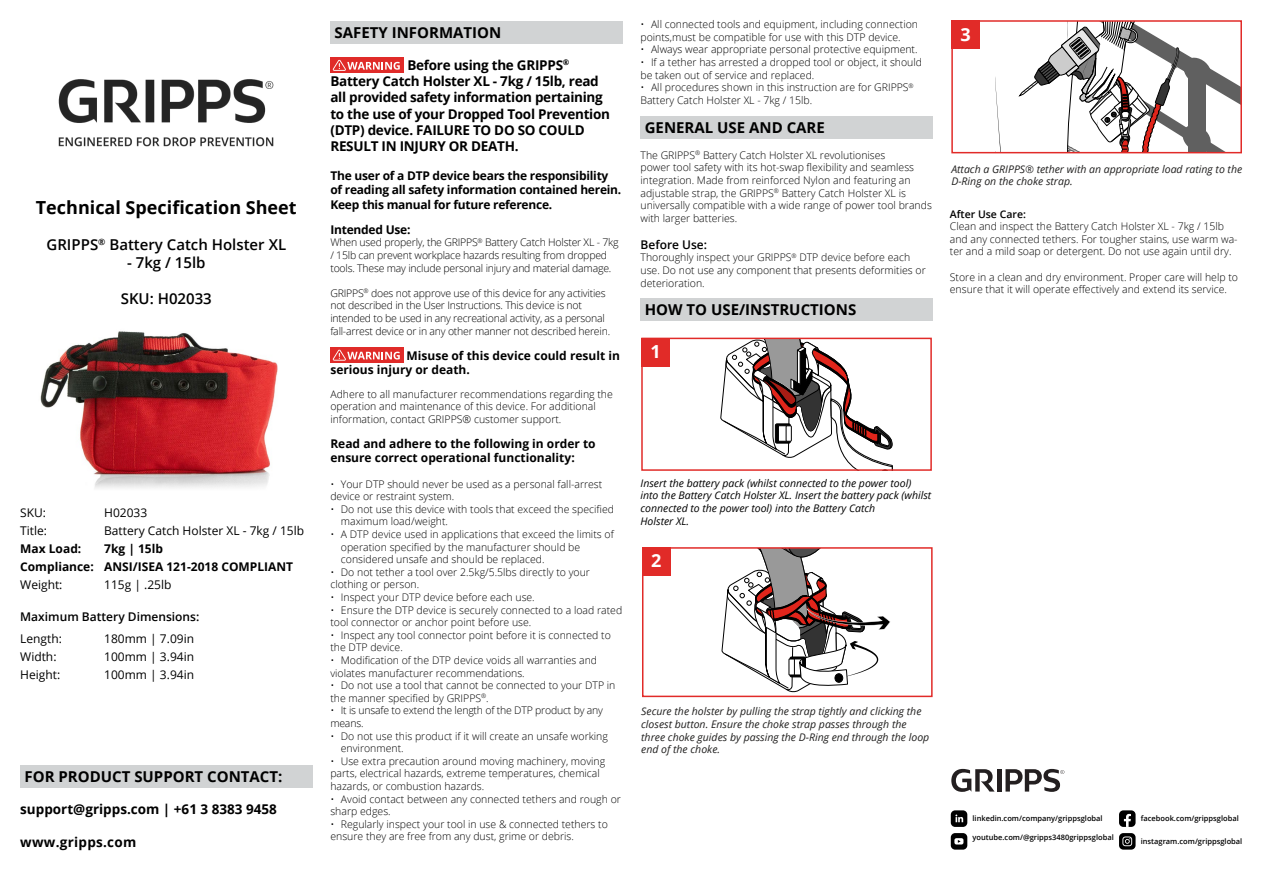
<style>
.page{position:relative;width:1263px;height:893px;background:#fff}
.page>*{position:absolute;margin:0;border:0;box-sizing:border-box;transform-origin:0 0}
.t1{font:700 18px "Open Sans";color:#000}
.t2{font:700 18px "Open Sans";color:#fff}
.t3{font:700 15px "Open Sans";color:#000}
.t4{font:600 15px "Open Sans";color:#000}
.t5{font:700 13.5px/16.2px "Open Sans";letter-spacing:-.02em;color:#000}
.t6{font:700 13.5px "Open Sans";color:#000}
.t7{font:700 13.5px "Open Sans";letter-spacing:.02em;color:#000}
.t8{font:700 12px/14.4px "Open Sans";color:#000}
.t9{font:700 12px/14.4px "Open Sans";letter-spacing:-.02em;color:#000}
.t10{font:12px/18px "Open Sans";color:#000}
.t11{font:600 12px "Open Sans";color:#000}
.t12{font:600 12px "Open Sans";color:#000}
.t13{font:300 10.5px/12.6px "Open Sans";color:#000}
.t14{font:300 10.5px/12.6px "Open Sans";letter-spacing:-.02em;color:#000}
.t15{font:italic 10.5px/12.6px "Open Sans";color:#21201f}
.t16{font:italic 10.5px/12.6px "Open Sans";color:#000}
.t17{font:600 10.5px "Open Sans";color:#000}
.t18{font:600 7.5px "Open Sans";color:#000}
</style>
<div class="page">
<div style="left:1119px;top:833px;width:16px;height:17px;background:#000;border-radius:4px"></div>
<svg style="left:1122px;top:836px;width:10px;height:10px"></svg>
<div style="left:951px;top:810px;width:16px;height:17px;background:#000;border-radius:4px"></div>
<svg style="left:955px;top:814px;width:8px;height:8px"></svg>
<img style="left:40px;top:331px;width:238px;height:157px">
<hr style="left:997px;top:769px;width:4px;height:23px;background:#231f20">
<svg style="left:951px;top:769px;width:43px;height:23px"></svg>
<svg style="left:1005px;top:769px;width:59px;height:23px"></svg>
<div style="left:330px;top:22px;width:292px;height:22px;background:#d1d3d4"></div>
<div style="left:330px;top:58px;width:73px;height:15px;background:#e02b29"></div>
<svg style="left:333px;top:60px;width:67px;height:11px"></svg>
<div style="left:330px;top:348px;width:73px;height:15px;background:#e02b29"></div>
<svg style="left:333px;top:349px;width:67px;height:12px"></svg>
<div style="left:640px;top:116px;width:293px;height:22px;background:#d1d3d4"></div>
<div style="left:640px;top:299px;width:293px;height:22px;background:#d1d3d4"></div>
<div style="left:20px;top:765px;width:292px;height:23px;background:#d1d3d4"></div>
<svg style="left:1119px;top:810px;width:16px;height:17px"></svg>
<svg style="left:720px;top:341px;width:173px;height:127px"></svg>
<div style="left:641px;top:338px;width:291px;height:133px;border:2px solid #e12b28"></div>
<div style="left:641px;top:338px;width:29px;height:28px;background:#e12b28"></div>
<svg style="left:995px;top:23px;width:244px;height:127px"></svg>
<div style="left:951px;top:20px;width:291px;height:133px;border:2px solid #e12b28"></div>
<div style="left:951px;top:20px;width:29px;height:29px;background:#e12b28"></div>
<svg style="left:722px;top:550px;width:168px;height:143px"></svg>
<div style="left:642px;top:547px;width:291px;height:150px;border:2px solid #e12b28"></div>
<div style="left:642px;top:547px;width:29px;height:29px;background:#e12b28"></div>
<div style="left:951px;top:833px;width:16px;height:17px;background:#000;border-radius:4px"></div>
<svg style="left:954px;top:838px;width:9px;height:6px"></svg>
<img style="left:58px;top:79px;width:216px;height:68px">
<h1 class="t1" style="left:36px;top:195px;width:262px">Technical Specification Sheet</h1>
<h2 class="t4" style="left:46px;top:235px;width:241px">GRIPPS<sup>®</sup> Battery Catch Holster XL</h2>
<h2 class="t4" style="left:127px;top:253px;width:80px">- 7kg / 15lb</h2>
<h2 class="t4" style="left:121px;top:289px;width:93px">SKU: H02033</h2>
<p class="t10" style="left:20px;top:504px;width:28px">SKU:<br>Title:</p>
<p class="t8" style="left:20px;top:540px;width:75px;line-height:18px">Max Load:<br>Compliance:</p>
<p class="t10" style="left:20px;top:576px;width:44px">Weight:</p>
<p class="t10" style="left:104px;top:504px;width:202px">H02033<br>Battery Catch Holster XL - 7kg / 15lb</p>
<p class="t8" style="left:104px;top:540px;width:191px;line-height:18px">7kg | 15lb<br>ANSI/ISEA 121-2018 COMPLIANT</p>
<p class="t10" style="left:104px;top:576px;width:69px">115g | .25lb</p>
<p class="t11" style="left:20px;top:608px;width:181px">Maximum Battery Dimensions:</p>
<p class="t10" style="left:20px;top:630px;width:43px">Length:<br>Width:<br>Height:</p>
<p class="t10" style="left:104px;top:630px;width:91px;text-align:justify">180mm | 7.09in 100mm | 3.94in 100mm | 3.94in</p>
<h2 class="t3" style="left:25px;top:766px;width:259px">FOR PRODUCT SUPPORT CONTACT:</h2>
<p class="t6" style="left:20px;top:800px;width:258px">support@gripps.com | +61 3 8383 9458</p>
<p class="t7" style="left:20px;top:832px;width:118px">www.gripps.com</p>
<h2 class="t3" style="left:335px;top:22px;width:168px">SAFETY INFORMATION</h2>
<p class="t5" style="left:330px;top:57px;width:281px;text-indent:77px">Before using the GRIPPS<sup>® </sup>Battery Catch Holster XL - 7kg / 15lb, read all provided safety information pertaining to the use of your Dropped Tool Prevention (DTP) device. FAILURE TO DO SO COULD RESULT IN INJURY OR DEATH.</p>
<p class="t9" style="left:330px;top:168px;width:292px">The user of a DTP device bears the responsibility of reading all safety information contained herein.<br>Keep this manual for future reference.</p>
<p class="t9" style="left:330px;top:222px;width:82px">Intended Use:</p>
<p class="t14" style="left:330px;top:236px;width:290px">When used properly, the GRIPPS<sup>®</sup> Battery Catch Holster XL - 7kg / 15lb can prevent workplace hazards resulting from dropped tools. These may include personal injury and material damage.</p>
<p class="t14" style="left:330px;top:286px;width:281px">GRIPPS<sup>®</sup> does not approve use of this device for any activities not described in the User Instructions. This device is not intended to be used in any recreational activity, as a personal fall-arrest device or in any other manner not described herein.</p>
<p class="t8" style="left:330px;top:348px;width:291px;text-indent:76px">Misuse of this device could result in serious injury or death.</p>
<p class="t13" style="left:330px;top:387px;width:284px">Adhere to all manufacturer recommendations regarding the operation and maintenance of this device. For additional information, contact GRIPPS® customer support.</p>
<p class="t8" style="left:330px;top:436px;width:267px">Read and adhere to the following in order to ensure correct operational functionality:</p>
<p class="t13" style="left:330px;top:477px;width:273px">• Your DTP should never be used as a personal fall-arrest device or restraint system.</p>
<p class="t13" style="left:341px;top:502px;width:275px;text-indent:-10px">• Do not use this device with tools that exceed the specified maximum load/weight.</p>
<p class="t13" style="left:341px;top:528px;width:274px;text-indent:-10px">• A DTP device used in applications that exceed the limits of operation specified by the manufacturer should be considered unsafe and should be replaced.</p>
<p class="t13" style="left:330px;top:565px;width:261px">• Do not tether a tool over 2.5kg/5.5lbs directly to your clothing or person.</p>
<p class="t13" style="left:330px;top:591px;width:206px">• Inspect your DTP device before each use.</p>
<p class="t13" style="left:330px;top:603px;width:293px">• Ensure the DTP device is securely connected to a load rated tool connector or anchor point before use.</p>
<p class="t13" style="left:330px;top:628px;width:282px">• Inspect any tool connector point before it is connected to the DTP device.</p>
<p class="t13" style="left:330px;top:654px;width:268px">• Modification of the DTP device voids all warranties and violates manufacturer recommendations.</p>
<p class="t13" style="left:330px;top:679px;width:287px">• Do not use a tool that cannot be connected to your DTP in the manner specified by GRIPPS<sup>®</sup>.</p>
<p class="t14" style="left:330px;top:704px;width:274px">• It is unsafe to extend the length of the DTP product by any means.</p>
<p class="t13" style="left:341px;top:729px;width:269px;text-indent:-10px">• Do not use this product if it will create an unsafe working environment.</p>
<p class="t13" style="left:330px;top:754px;width:276px">• Use extra precaution around moving machinery, moving parts, electrical hazards, extreme temperatures, chemical hazards, or combustion hazards.</p>
<p class="t13" style="left:330px;top:792px;width:292px">• Avoid contact between any connected tethers and rough or sharp edges.</p>
<p class="t13" style="left:330px;top:817px;width:279px">• Regularly inspect your tool in use &amp; connected tethers to ensure they are free from any dust, grime or debris.</p>
<p class="t13" style="left:640px;top:18px;width:279px">• All connected tools and equipment, including connection points,must be compatible for use with this DTP device.</p>
<p class="t13" style="left:640px;top:43px;width:279px">• Always wear appropriate personal protective equipment.</p>
<p class="t13" style="left:640px;top:56px;width:283px">• If a tether has arrested a dropped tool or object, it should be taken out of service and replaced.</p>
<p class="t13" style="left:640px;top:81px;width:275px">• All procedures shown in this instruction are for GRIPPS<sup>®<br></sup>Battery Catch Holster XL - 7kg / 15lb.</p>
<h2 class="t3" style="left:645px;top:117px;width:182px">GENERAL USE AND CARE</h2>
<p class="t13" style="left:640px;top:148px;width:293px">The GRIPPS<sup>®</sup> Battery Catch Holster XL revolutionises<br>power tool safety with its hot-swap flexibility and seamless integration. Made from reinforced Nylon and featuring an adjustable strap, the GRIPPS<sup>®</sup> Battery Catch Holster XL is universally compatible with a wide range of power tool brands with larger batteries.</p>
<p class="t12" style="left:640px;top:236px;width:68px">Before Use:</p>
<p class="t13" style="left:640px;top:251px;width:287px">Thoroughly inspect your GRIPPS<sup>®</sup> DTP device before each use. Do not use any component that presents deformities or deterioration.</p>
<h2 class="t3" style="left:645px;top:299px;width:213px">HOW TO USE/INSTRUCTIONS</h2>
<h1 class="t2" style="left:650px;top:339px;width:12px">1</h1>
<h1 class="t2" style="left:960px;top:21px;width:12px">3</h1>
<p class="t15" style="left:951px;top:162px;width:292px">Attach a GRIPPS® tether with an appropriate load rating to the<br>D-Ring on the choke strap.</p>
<p class="t17" style="left:950px;top:207px;width:78px">After Use Care:</p>
<p class="t13" style="left:950px;top:220px;width:289px">Clean and inspect the Battery Catch Holster XL - 7kg / 15lb and any connected tethers. For tougher stains, use warm wa&shy;ter and a mild soap or detergent. Do not use again until dry.</p>
<p class="t13" style="left:950px;top:270px;width:290px">Store in a clean and dry environment. Proper care will help to ensure that it will operate effectively and extend its service.</p>
<p class="t16" style="left:640px;top:476px;width:292px">Insert the battery pack (whilst connected to the power tool) into the Battery Catch Holster XL. Insert the battery pack (whilst connected to the power tool) into the Battery Catch<br>Holster XL.</p>
<h1 class="t2" style="left:651px;top:548px;width:12px">2</h1>
<p class="t15" style="left:641px;top:705px;width:290px">Secure the holster by pulling the strap tightly and clicking the closest button. Ensure the choke strap passes through the three choke guides by passing the D-Ring end through the loop end of the choke.</p>
<p class="t18" style="left:972px;top:813px;width:132px">linkedin.com/company/grippsglobal</p>
<p class="t18" style="left:1141px;top:813px;width:100px">facebook.com/grippsglobal</p>
<p class="t18" style="left:972px;top:832px;width:143px">youtube.com/@gripps3480grippsglobal</p>
<p class="t18" style="left:1141px;top:836px;width:103px">instagram.com/grippsglobal</p>
</div>
